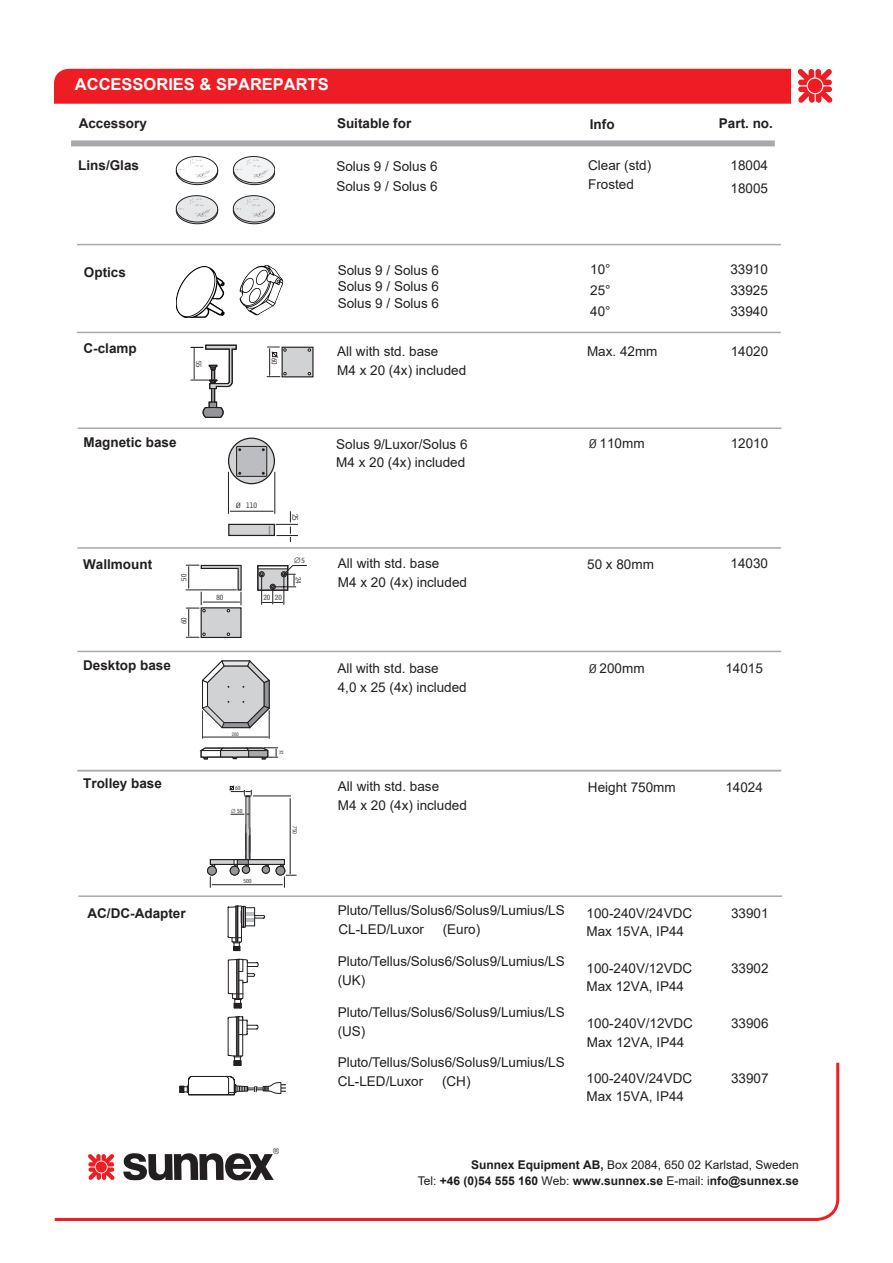
<style>
.page{position:relative;width:893px;height:1263px;background:#fff}
.page>*{position:absolute;margin:0;border:0;box-sizing:border-box;transform-origin:0 0}
.t1{font:700 16.5px "Arial";color:#fff}
.t2{font:13.5px/18.9px "Arial";color:#231f20}
.t3{font:700 13.5px "Arial";color:#231f20}
.t4{font:13.5px "Arial";color:#231f20}
.t5{font:13.5px "Arial";color:#221e1f}
.t6{font:700 12px/16.5px "Arial";color:#1d1d1b;text-align:right}
.t7{font:8.25px "Bell Centennial Address";color:#231f20}
.t8{font:8.1px "Bell Centennial Std Address";color:#231f20}
.t9{font:7.8px "Bell Centennial Address";color:#231f20}
.t10{font:6.15px "Bell Centennial Address";color:#231f20}
.t11{font:6px "Bell Centennial Address";color:#231f20}
.t12{font:5.25px "Bell Centennial Address";color:#231f20}
.s1{font-family:"Bell Centennial Address"}
.s2{font-weight:400}
</style>
<div class="page">
<svg style="left:54px;top:1062px;width:786px;height:159px"></svg>
<svg style="left:123px;top:1148px;width:156px;height:32px"></svg>
<svg style="left:88px;top:1154px;width:27px;height:26px"></svg>
<div style="left:54px;top:69px;width:737px;height:35px;background:#ee1d23"></div>
<svg style="left:798px;top:69px;width:35px;height:34px"></svg>
<div style="left:282px;top:347px;width:31px;height:30px;background:#d1d2d4"></div>
<div style="left:282px;top:347px;width:32px;height:30px;border:1px solid #231f20"></div>
<div style="left:71px;top:140px;width:704px;height:6px;background:#a8a9ad"></div>
<hr style="left:77px;top:651px;width:704px;height:1px;background:#a8a9ad">
<svg style="left:259px;top:565px;width:48px;height:39px"></svg>
<div style="left:257px;top:565px;width:31px;height:26px;border:1px solid #231f20"></div>
<svg style="left:186px;top:564px;width:56px;height:74px"></svg>
<svg style="left:210px;top:876px;width:1px;height:12px"></svg>
<div style="left:207px;top:866px;width:9px;height:9px;border:1px solid #231f20;border-radius:50%"></div>
<hr style="left:253px;top:796px;width:38px;height:1px;background:#231f20">
<hr style="left:290px;top:798px;width:1px;height:76px;background:#231f20">
<svg style="left:284px;top:875px;width:13px;height:13px"></svg>
<hr style="left:212px;top:884px;width:71px;height:1px;background:#231f20">
<svg style="left:209px;top:785px;width:76px;height:83px"></svg>
<div style="left:262px;top:866px;width:8px;height:7px;background:#939598;border-radius:50%"></div>
<div style="left:262px;top:865px;width:8px;height:9px;border:1px solid #231f20;border-radius:50%"></div>
<div style="left:242px;top:866px;width:8px;height:7px;background:#939598;border-radius:50%"></div>
<div style="left:242px;top:865px;width:8px;height:9px;border:1px solid #231f20;border-radius:50%"></div>
<div style="left:208px;top:866px;width:8px;height:9px;background:#939598;border-radius:50%"></div>
<div style="left:207px;top:866px;width:10px;height:9px;border:1px solid #231f20;border-radius:50%"></div>
<div style="left:230px;top:866px;width:9px;height:9px;background:#939598;border-radius:50%"></div>
<div style="left:230px;top:866px;width:9px;height:9px;border:1px solid #231f20;border-radius:50%"></div>
<div style="left:276px;top:866px;width:9px;height:9px;background:#939598;border-radius:50%"></div>
<div style="left:276px;top:866px;width:9px;height:9px;border:1px solid #231f20;border-radius:50%"></div>
<hr style="left:77px;top:547px;width:704px;height:2px;background:#a8a9ad">
<hr style="left:78px;top:895px;width:704px;height:2px;background:#a8a9ad">
<hr style="left:77px;top:770px;width:704px;height:1px;background:#a8a9ad">
<svg style="left:227px;top:958px;width:32px;height:51px"></svg>
<svg style="left:179px;top:1016px;width:107px;height:79px"></svg>
<svg style="left:200px;top:661px;width:79px;height:98px"></svg>
<hr style="left:201px;top:744px;width:65px;height:1px;background:#231f20">
<svg style="left:267px;top:347px;width:19px;height:30px"></svg>
<svg style="left:191px;top:345px;width:46px;height:73px"></svg>
<svg style="left:227px;top:905px;width:38px;height:47px"></svg>
<hr style="left:77px;top:332px;width:704px;height:1px;background:#a8a9ad">
<img style="left:239px;top:265px;width:44px;height:51px">
<img style="left:176px;top:266px;width:49px;height:51px">
<hr style="left:77px;top:244px;width:704px;height:1px;background:#a8a9ad">
<svg style="left:176px;top:156px;width:42px;height:29px"></svg>
<svg style="left:233px;top:156px;width:42px;height:29px"></svg>
<svg style="left:176px;top:195px;width:42px;height:29px"></svg>
<svg style="left:233px;top:195px;width:42px;height:29px"></svg>
<hr style="left:78px;top:427px;width:703px;height:2px;background:#a8a9ad">
<svg style="left:229px;top:438px;width:45px;height:46px"></svg>
<div style="left:228px;top:438px;width:47px;height:46px;border:1px solid #231f20;border-radius:50%"></div>
<hr style="left:228px;top:472px;width:1px;height:42px;background:#231f20">
<hr style="left:275px;top:472px;width:1px;height:42px;background:#231f20">
<hr style="left:230px;top:511px;width:43px;height:1px;background:#231f20">
<div style="left:229px;top:524px;width:45px;height:11px;background:#d1d2d4"></div>
<div style="left:228px;top:524px;width:47px;height:12px;border:1px solid #231f20"></div>
<div style="left:237px;top:446px;width:30px;height:30px;background:#bcbdc0"></div>
<div style="left:236px;top:446px;width:31px;height:31px;border:1px solid #231f20"></div>
<svg style="left:276px;top:511px;width:22px;height:31px"></svg>
<p class="t1" style="left:75px;top:73px;width:255px">ACCESSORIES &amp; SPAREPARTS</p>
<p class="t3" style="left:79px;top:113px;width:70px">Accessory</p>
<p class="t3" style="left:590px;top:115px;width:26px">Info</p>
<p class="t3" style="left:719px;top:113px;width:56px">Part. no.</p>
<p class="t3" style="left:337px;top:113px;width:76px">Suitable for</p>
<p class="t2" style="left:588px;top:155px;width:65px;line-height:19.4px">Clear (std)<br>Frosted</p>
<p class="t3" style="left:78px;top:156px;width:62px">Lins/Glas</p>
<p class="t2" style="left:336px;top:157px;width:103px">Solus 9 / Solus 6</p>
<p class="t2" style="left:731px;top:156px;width:39px">18004</p>
<p class="t4" style="left:336px;top:176px;width:103px">Solus 9 / Solus 6</p>
<p class="t2" style="left:731px;top:178px;width:39px">18005</p>
<p class="t3" style="left:84px;top:263px;width:44px">Optics</p>
<p class="t2" style="left:590px;top:260px;width:22px">10°</p>
<p class="t2" style="left:730px;top:258px;width:39px;line-height:21px">33910<br>33925</p>
<p class="t2" style="left:590px;top:302px;width:22px">40°</p>
<p class="t2" style="left:730px;top:302px;width:39px">33940</p>
<p class="t2" style="left:338px;top:262px;width:103px;line-height:16.2px;text-align:justify">Solus 9 / Solus 6<br>Solus 9 / Solus 6<br>Solus 9 / Solus 6</p>
<p class="t2" style="left:590px;top:281px;width:22px">25°</p>
<p class="t3" style="left:84px;top:339px;width:55px">C-clamp</p>
<p class="t9" style="left:203px;top:361px;width:8px;rotate:90deg">55</p>
<p class="t3" style="left:84px;top:432px;width:95px">Magnetic base</p>
<p class="t9" style="left:279px;top:358px;width:8px;rotate:90deg">60</p>
<p class="t8" style="left:236px;top:501px;width:22px"><span class="s1">Ø</span> 110</p>
<p class="t7" style="left:300px;top:514px;width:9px;rotate:90deg">25</p>
<p class="t2" style="left:337px;top:342px;width:131px">All with std. base<br>M4 x 20 (4x) included</p>
<p class="t2" style="left:587px;top:341px;width:72px">Max. 42mm</p>
<p class="t2" style="left:731px;top:341px;width:39px">14020</p>
<p class="t2" style="left:336px;top:435px;width:133px;line-height:18.3px">Solus 9/Luxor/Solus 6<br>M4 x 20 (4x) included</p>
<p class="t2" style="left:589px;top:434px;width:57px"><span class="s1">Ø</span> 110mm</p>
<p class="t2" style="left:731px;top:434px;width:39px">12010</p>
<p class="t9" style="left:294px;top:556px;width:12px">∅5</p>
<p class="t2" style="left:338px;top:554px;width:131px">All with std. base<br>M4 x 20 (4x) included</p>
<p class="t3" style="left:83px;top:555px;width:70px">Wallmount</p>
<p class="t2" style="left:587px;top:554px;width:68px">50 x 80mm</p>
<p class="t9" style="left:179px;top:581px;width:8px;rotate:-90deg">50</p>
<p class="t9" style="left:303px;top:577px;width:8px;rotate:90deg">24</p>
<p class="t9" style="left:180px;top:624px;width:8px;rotate:-90deg">60</p>
<p class="t9" style="left:216px;top:593px;width:8px">80</p>
<p class="t9" style="left:263px;top:593px;width:20px">20 20</p>
<p class="t5" style="left:730px;top:554px;width:39px">14030</p>
<p class="t3" style="left:83px;top:655px;width:89px">Desktop base</p>
<p class="t2" style="left:589px;top:659px;width:57px"><span class="s1">Ø</span> 200mm</p>
<p class="t2" style="left:725px;top:659px;width:39px">14015</p>
<p class="t2" style="left:337px;top:658px;width:131px;line-height:19.5px">All with std. base<br>4,0 x 25 (4x) included</p>
<p class="t12" style="left:232px;top:731px;width:8px">200</p>
<p class="t12" style="left:285px;top:750px;width:6px;rotate:90deg">32</p>
<p class="t3" style="left:83px;top:774px;width:80px">Trolley base</p>
<p class="t2" style="left:588px;top:777px;width:89px">Height 750mm</p>
<p class="t2" style="left:725px;top:777px;width:39px">14024</p>
<p class="t11" style="left:231px;top:807px;width:13px">∅ 50</p>
<p class="t2" style="left:338px;top:777px;width:131px">All with std. base<br>M4 x 20 (4x) included</p>
<p class="t11" style="left:235px;top:784px;width:7px">60</p>
<p class="t11" style="left:243px;top:877px;width:10px">500</p>
<p class="t10" style="left:299px;top:826px;width:10px;rotate:90deg">750</p>
<p class="t2" style="left:338px;top:901px;width:229px">Pluto/Tellus/Solus6/Solus9/Lumius/LS<br>CL-LED/Luxor</p>
<p class="t3" style="left:87px;top:904px;width:100px">AC/DC-Adapter</p>
<p class="t2" style="left:586px;top:903px;width:107px">100-240V/24VDC</p>
<p class="t2" style="left:731px;top:904px;width:39px">33901</p>
<p class="t2" style="left:586px;top:922px;width:99px">Max 15VA, IP44</p>
<p class="t2" style="left:586px;top:958px;width:107px">100-240V/12VDC</p>
<p class="t2" style="left:731px;top:959px;width:39px">33902</p>
<p class="t2" style="left:586px;top:977px;width:99px">Max 12VA, IP44</p>
<p class="t2" style="left:587px;top:1014px;width:108px">100- 240V/12VDC</p>
<p class="t2" style="left:731px;top:1014px;width:39px">33906</p>
<p class="t2" style="left:587px;top:1032px;width:99px">Max 12VA, IP44</p>
<p class="t2" style="left:731px;top:1069px;width:39px">33907</p>
<p class="t2" style="left:443px;top:920px;width:39px">(Euro)</p>
<p class="t2" style="left:338px;top:952px;width:229px">Pluto/Tellus/Solus6/Solus9/Lumius/LS (UK)</p>
<p class="t2" style="left:338px;top:1003px;width:229px">Pluto/Tellus/Solus6/Solus9/Lumius/LS (US)</p>
<p class="t2" style="left:338px;top:1053px;width:229px">Pluto/Tellus/Solus6/Solus9/Lumius/LS<br>CL-LED/Luxor</p>
<p class="t2" style="left:442px;top:1072px;width:30px">(CH)</p>
<p class="t2" style="left:586px;top:1068px;width:107px">100-240V/24VDC<br>Max 15VA, IP44</p>
<p class="t6" style="left:418px;top:1156px;width:382px">Sunnex Equipment AB, <span class="s2">Box 2084, 650 02 Karlstad, Sweden<br>Tel:</span> +46 (0)54 555 160 <span class="s2">Web:</span> www.sunnex.se <span class="s2">E-mail: i</span>nfo@sunnex.se</p>
</div>
